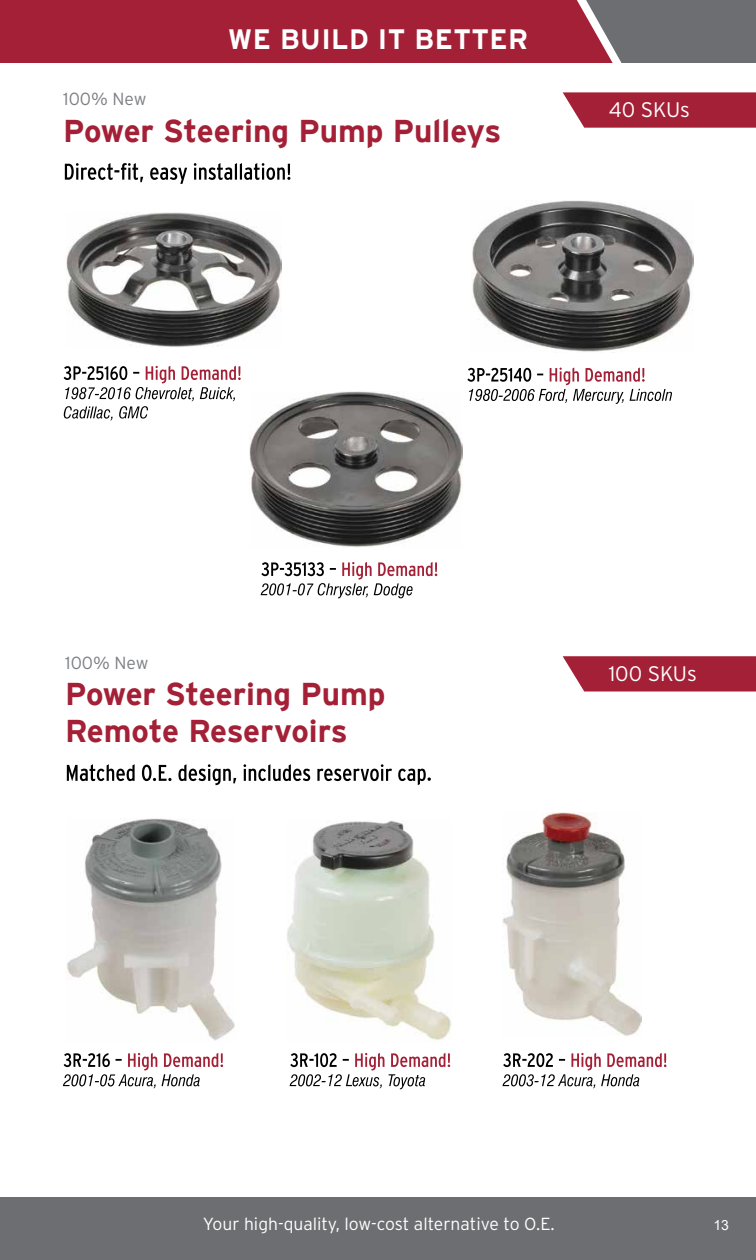
<style>
.page{position:relative;width:756px;height:1260px;background:#fff}
.page>*{position:absolute;margin:0;border:0;box-sizing:border-box;transform-origin:0 0}
.t1{font:700 31.5px/36.8px "Interstate";color:#a42036}
.t2{font:700 28px "Interstate";letter-spacing:.015em;color:#fff}
.t3{font:300 21px "Interstate";color:#fff}
.t4{font:300 17.5px "Interstate";color:#fff}
.t5{font:300 17.5px "Interstate";color:#7c7e81}
.t6{font:14px "Arial";color:#fff}
</style>
<div class="page">
<div style="left:0;top:1197px;width:756px;height:63px;background:#6d6e71"></div>
<div style="left:0;top:0;width:577px;height:63px;background:#a42036"></div>
<svg style="left:577px;top:0;width:179px;height:63px;background:#796d72"></svg>
<img style="left:67px;top:212px;width:214px;height:135px">
<img style="left:67px;top:818px;width:167px;height:223px">
<img style="left:250px;top:391px;width:213px;height:157px">
<img style="left:503px;top:812px;width:138px;height:224px">
<img style="left:472px;top:200px;width:222px;height:152px">
<img style="left:287px;top:820px;width:165px;height:221px">
<svg style="left:65px;top:163px;width:225px;height:21px"></svg>
<svg style="left:467px;top:367px;width:205px;height:37px"></svg>
<svg style="left:290px;top:1053px;width:160px;height:36px"></svg>
<svg style="left:64px;top:366px;width:177px;height:55px"></svg>
<svg style="left:63px;top:1053px;width:160px;height:35px"></svg>
<svg style="left:261px;top:562px;width:176px;height:36px"></svg>
<svg style="left:503px;top:1053px;width:164px;height:35px"></svg>
<svg style="left:563px;top:656px;width:193px;height:36px;background:#aa3044"></svg>
<svg style="left:563px;top:92px;width:193px;height:36px;background:#aa3044"></svg>
<svg style="left:67px;top:764px;width:364px;height:21px"></svg>
<p class="t2" style="left:228px;top:23px;width:302px">WE BUILD IT BETTER</p>
<p class="t5" style="left:63px;top:89px;width:85px">100% New</p>
<p class="t1" style="left:63px;top:112px;width:440px">Power Steering Pump Pulleys</p>
<p class="t3" style="left:609px;top:97px;width:83px">40 SKUs</p>
<p class="t5" style="left:65px;top:653px;width:85px">100% New</p>
<p class="t1" style="left:65px;top:676px;width:322px">Power Steering Pump<br>Remote Reservoirs</p>
<p class="t3" style="left:609px;top:662px;width:90px">100 SKUs</p>
<p class="t4" style="left:203px;top:1214px;width:353px">Your high-quality, low-cost alternative to O.E.</p>
<p class="t6" style="left:713px;top:1216px;width:17px">13</p>
</div>
